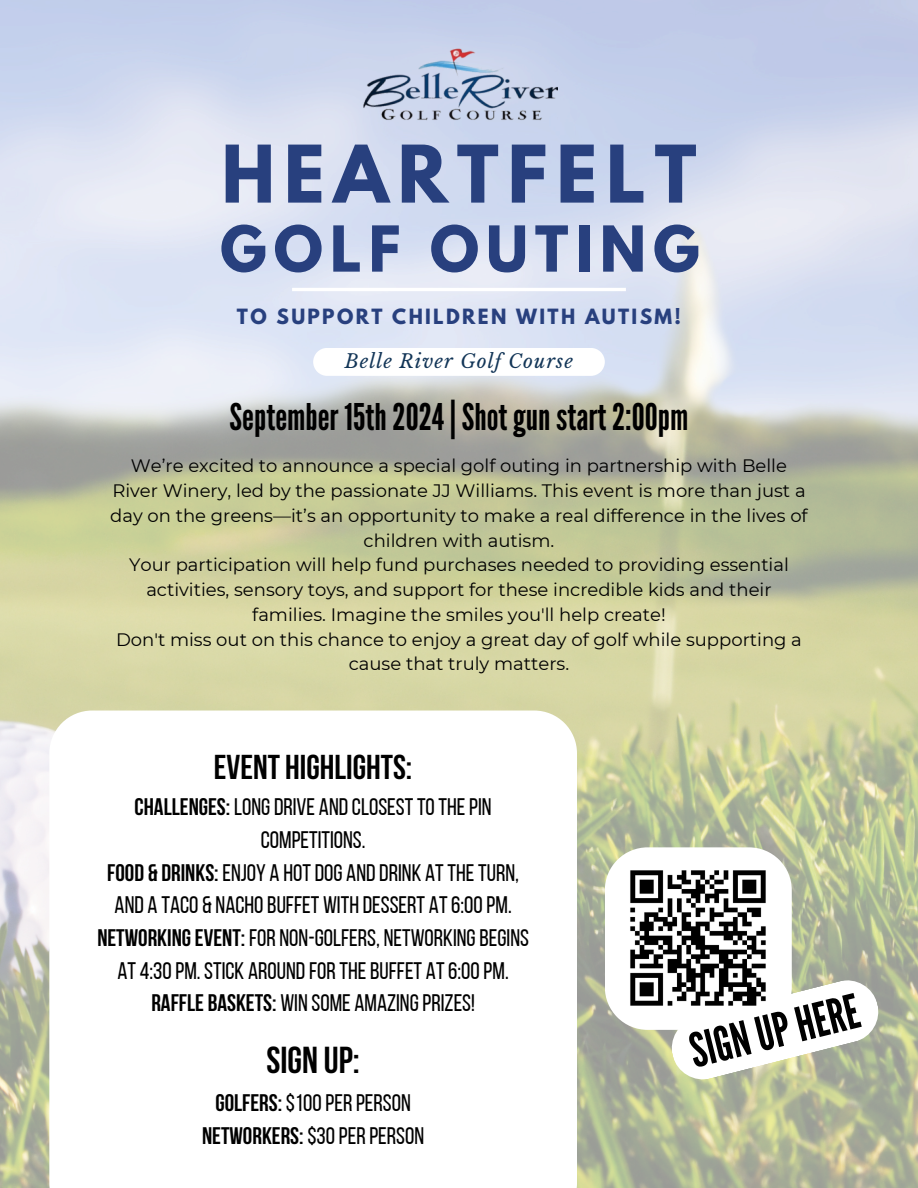
<style>
.page{position:relative;width:918px;height:1188px;background:#fff}
.page>*{position:absolute;margin:0;border:0;box-sizing:border-box;transform-origin:0 0}
.t1{font:700 70.35px "League Spartan";letter-spacing:.125em;color:#28407e}
.t2{font:700 56.1px "League Spartan";letter-spacing:.125em;color:#28407e}
.t3{font:47.25px "League Gothic";color:#000}
.t4{font:700 37.35px "Bebas Neue";color:#000}
.t5{font:36.75px "League Gothic";color:#000}
.t6{font:700 34.35px "Bebas Neue";color:#000}
.t7{font:23.85px/32.7px "Bebas Neue";color:#000;text-align:center}
.t8{font:italic 18.9px "Libre Baskerville";letter-spacing:.055em;color:#123557}
.t9{font:700 18.6px "League Spartan";letter-spacing:.125em;color:#28407e}
.t10{font:18px/24.8px "Montserrat";color:#000;text-align:center}
.s1{font-weight:700}
</style>
<div class="page">
<img style="left:0;top:0;width:918px;height:1188px">
<img style="left:361px;top:43px;width:196px;height:81px">
<hr style="left:292px;top:288px;width:334px;height:3px;background:#fff">
<svg style="left:313px;top:348px;width:292px;height:28px"></svg>
<svg style="left:605px;top:847px;width:277px;height:236px"></svg>
<img style="left:622px;top:862px;width:153px;height:153px">
<svg style="left:49px;top:711px;width:528px;height:477px"></svg>
<p class="t1" style="left:221px;top:139px;width:477px">HEARTFELT</p>
<p class="t2" style="left:220px;top:221px;width:481px">GOLF OUTING</p>
<p class="t9" style="left:237px;top:308px;width:446px">TO SUPPORT CHILDREN WITH AUTISM!</p>
<p class="t8" style="left:345px;top:349px;width:230px">Belle River Golf Course</p>
<p class="t5" style="left:230px;top:395px;width:460px">September 15th2024|Shotgunstart2:00pm</p>
<h5 class="t10" style="left:110px;top:454px;width:699px">We’re excited to announce a special golf outing in partnership with Belle River Winery, led by the passionate JJ Williams. This event is more than just a day on the greens—it’s an opportunity to make a real difference in the lives of children with autism.</h5>
<p class="t10" style="left:129px;top:553px;width:661px">Your participation will help fund purchases needed to providing essential activities, sensory toys, and support for these incredible kids and their families. Imagine the smiles you'll help create!</p>
<h3 class="t10" style="left:116px;top:627px;width:687px">Don't miss out on this chance to enjoy a great day of golf while supporting a cause that truly matters.</h3>
<h4 class="t6" style="left:214px;top:753px;width:200px">EVENT HIGHLIGHTS:</h4>
<h4 class="t7" style="left:97px;top:793px;width:433px"><span class="s1">CHALLENGES:</span> LONGDRIVE ANDCLOSESTTOTHEPIN COMPETITIONS.<br><span class="s1">FOOD &amp; DRINKS:</span> ENJOY A HOTDOG ANDDRINK ATTHETURN, AND A TACO &amp; NACHOBUFFET WITH DESSERT AT6:00PM.<br><span class="s1">NETWORKINGEVENT:</span> FOR NON-GOLFERS, NETWORKINGBEGINS AT 4:30PM. STICK AROUNDFORTHEBUFFET AT6:00PM.</h4>
<p class="t7" style="left:151px;top:989px;width:325px"><span class="s1">RAFFLE BASKETS:</span> WIN SOME AMAZINGPRIZES!</p>
<p class="t4" style="left:267px;top:1045px;width:95px">SIGN UP:</p>
<p class="t7" style="left:202px;top:1089px;width:224px"><span class="s1">GOLFERS:</span> $100PERPERSON<br><span class="s1">NETWORKERS:</span> $30PERPERSON</p>
<p class="t3" style="left:684px;top:1025px;width:175px;rotate:-14deg">SIGNUPHERE</p>
</div>
